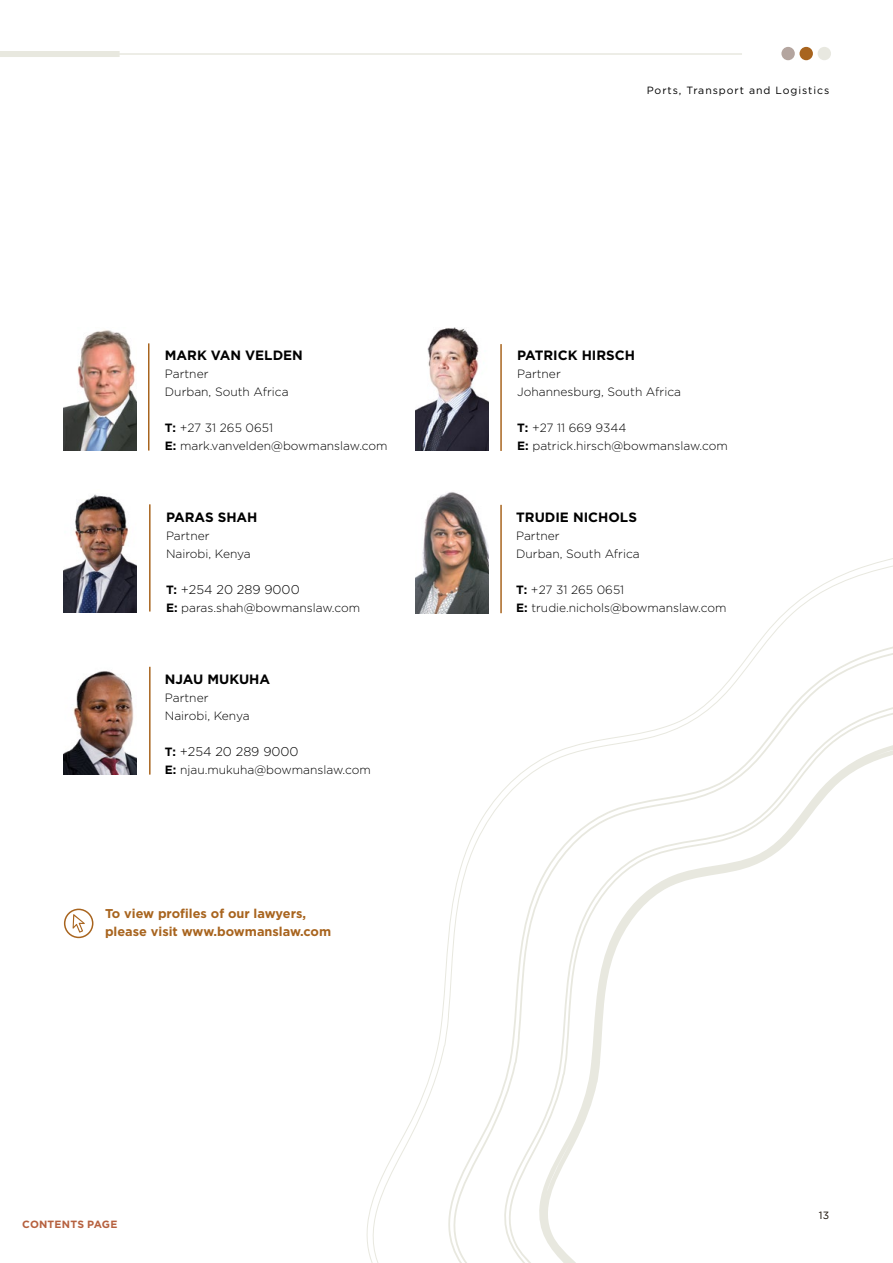
<style>
.page{position:relative;width:893px;height:1263px;background:#fff}
.page>*{position:absolute;margin:0;border:0;box-sizing:border-box;transform-origin:0 0}
.t1{font:700 13.5px "Gotham";color:#000}
.t2{font:700 12.75px/18px "Gotham";color:#a8641e}
.t3{font:300 12.75px "Gotham";color:#000}
.t4{font:300 12px/18px "Gotham";color:#000}
.t5{font:10.5px "Gotham";letter-spacing:.09em;color:#000}
.t6{font:700 10.5px "Gotham";letter-spacing:.01em;color:#b6613f}
.t7{font:10.5px "Gotham";color:#140b01}
.s1{font-weight:700}
.s2{font-weight:700;font-size:12px}
</style>
<div class="page">
<svg style="left:366px;top:550px;width:527px;height:713px"></svg>
<svg style="left:500px;top:693px;width:393px;height:570px"></svg>
<svg style="left:73px;top:914px;width:12px;height:19px"></svg>
<div style="left:64px;top:909px;width:29px;height:29px;border:2px solid #a8641e;border-radius:50%"></div>
<hr style="left:500px;top:505px;width:2px;height:108px;background:#a8641e">
<img style="left:415px;top:492px;width:73px;height:121px">
<hr style="left:148px;top:343px;width:1px;height:108px;background:#a8641e">
<img style="left:64px;top:330px;width:73px;height:121px">
<hr style="left:149px;top:667px;width:2px;height:108px;background:#a8641e">
<img style="left:64px;top:671px;width:73px;height:103px">
<hr style="left:500px;top:344px;width:2px;height:107px;background:#a8641e">
<img style="left:415px;top:328px;width:73px;height:123px">
<hr style="left:149px;top:504px;width:2px;height:107px;background:#a8641e">
<img style="left:64px;top:494px;width:73px;height:118px">
<div style="left:781px;top:47px;width:14px;height:13px;background:#b4a59f;border-radius:50%"></div>
<div style="left:799px;top:47px;width:14px;height:13px;background:#a8641e;border-radius:50%"></div>
<div style="left:818px;top:47px;width:13px;height:13px;background:#e8e8e0;border-radius:50%"></div>
<hr style="left:0;top:53px;width:742px;height:2px;background:#e8e8df">
<div style="left:0;top:51px;width:120px;height:6px;background:#e8e8df"></div>
<p class="t1" style="left:165px;top:347px;width:139px">MARK VAN VELDEN</p>
<p class="t4" style="left:165px;top:365px;width:125px">Partner<br>Durban, South Africa</p>
<p class="t4" style="left:165px;top:419px;width:224px"><span class="s1">T:</span> +27 31 265 0651<br><span class="s1">E:</span> mark.vanvelden@bowmanslaw.com</p>
<p class="t1" style="left:166px;top:509px;width:93px">PARAS SHAH</p>
<p class="t4" style="left:166px;top:527px;width:86px">Partner<br>Nairobi, Kenya</p>
<p class="t3" style="left:166px;top:583px;width:135px"><span class="s2">T:</span> +254 20 289 9000</p>
<p class="t4" style="left:166px;top:599px;width:196px"><span class="s1">E:</span> paras.shah@bowmanslaw.com</p>
<p class="t1" style="left:165px;top:671px;width:107px">NJAU MUKUHA</p>
<p class="t4" style="left:165px;top:689px;width:86px">Partner<br>Nairobi, Kenya</p>
<p class="t3" style="left:165px;top:745px;width:135px"><span class="s2">T:</span> +254 20 289 9000</p>
<p class="t4" style="left:165px;top:761px;width:207px"><span class="s1">E:</span> njau.mukuha@bowmanslaw.com</p>
<p class="t2" style="left:105px;top:904px;width:228px">To view profiles of our lawyers, please visit www.bowmanslaw.com</p>
<p class="t6" style="left:22px;top:1218px;width:97px">CONTENTS PAGE</p>
<p class="t5" style="left:647px;top:84px;width:184px">Ports, Transport and Logistics</p>
<p class="t1" style="left:517px;top:347px;width:119px">PATRICK HIRSCH</p>
<p class="t4" style="left:517px;top:365px;width:165px">Partner<br>Johannesburg, South Africa</p>
<p class="t4" style="left:517px;top:419px;width:212px"><span class="s1">T:</span> +27 11 669 9344<br><span class="s1">E:</span> patrick.hirsch@bowmanslaw.com</p>
<p class="t1" style="left:516px;top:509px;width:122px">TRUDIE NICHOLS</p>
<p class="t4" style="left:516px;top:527px;width:125px">Partner<br>Durban, South Africa</p>
<p class="t4" style="left:516px;top:581px;width:212px"><span class="s1">T:</span> +27 31 265 0651<br><span class="s1">E:</span> trudie.nichols@bowmanslaw.com</p>
<p class="t7" style="left:819px;top:1209px;width:12px">13</p>
</div>
